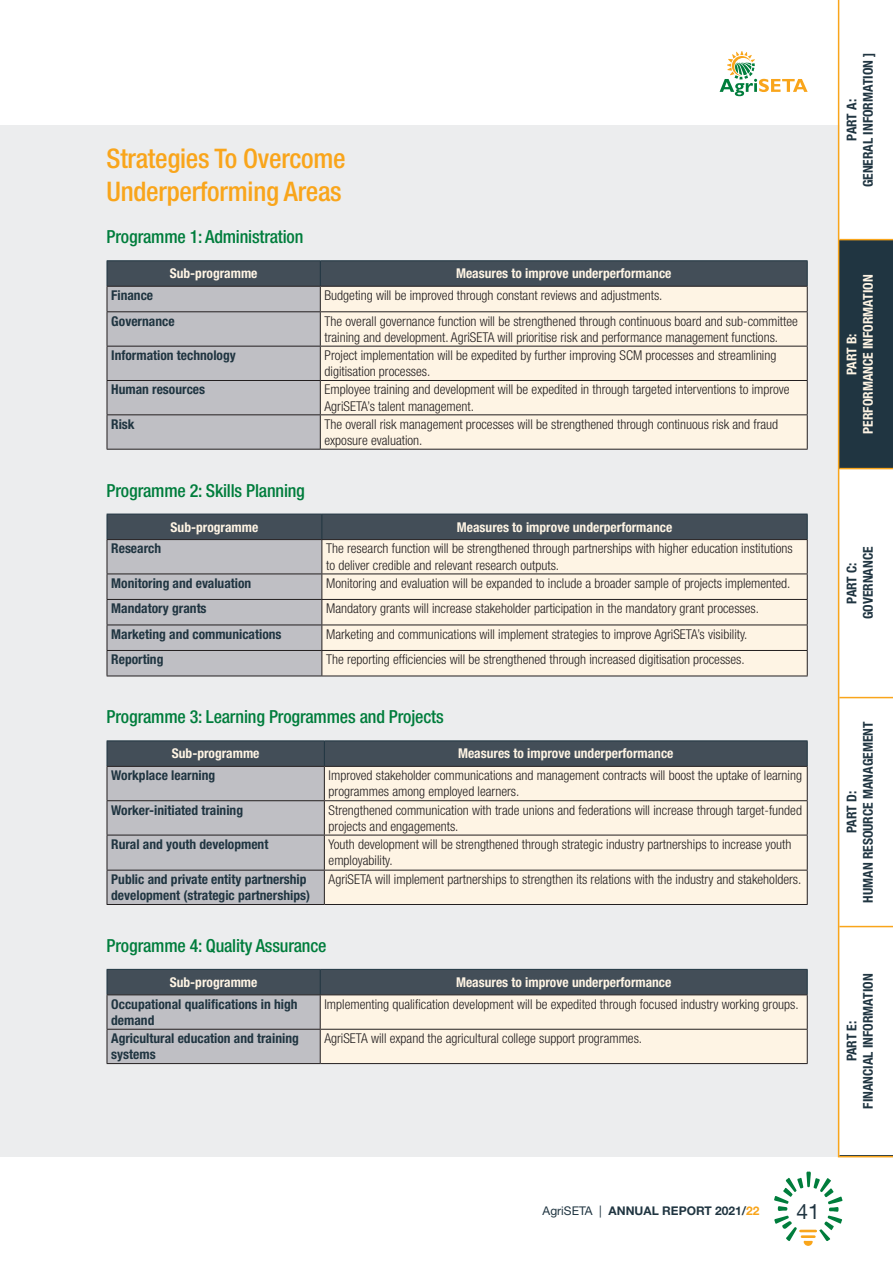
<style>
.page{position:relative;width:893px;height:1263px;background:#fff}
.page>*{position:absolute;margin:0;border:0;box-sizing:border-box;transform-origin:0 0}
.t1{font:500 condensed 27px/32.4px "Helvetica Neue LT Std";letter-spacing:-.01em;color:#f9a51b}
.t2{font:21px "Helvetica Neue LT Std";color:#203541}
.t3{font:500 condensed 18px "Helvetica Neue LT Std";letter-spacing:-.01em;color:#007d3c}
.t4{font:300 condensed 13.5px/16.2px "Helvetica Neue LT Std";color:#231f20}
.t5{font:700 condensed 13.5px/16.2px "Helvetica Neue LT Std";color:#203541;text-align:center}
.t6{font:700 condensed 13.5px/16.2px "Helvetica Neue LT Std";color:#fef4e4;text-align:center}
.t7{font:700 12px "Helvetica Neue LT Std";color:#203541}
.s1{font-weight:400}
.s2{color:#f9a51b}
</style>
<div class="page">
<div style="left:0;top:125px;width:893px;height:1032px;background:#ecedee"></div>
<hr style="left:320px;top:260px;width:488px;height:1px;background:#203541">
<hr style="left:107px;top:260px;width:213px;height:1px;background:#203541">
<svg style="left:107px;top:261px;width:701px;height:188px;background:#cecac3"></svg>
<hr style="left:107px;top:312px;width:1px;height:34px;background:#231f20">
<hr style="left:320px;top:312px;width:1px;height:34px;background:#231f20">
<hr style="left:807px;top:312px;width:1px;height:34px;background:#231f20">
<hr style="left:107px;top:346px;width:1px;height:34px;background:#231f20">
<hr style="left:320px;top:346px;width:1px;height:34px;background:#231f20">
<hr style="left:807px;top:346px;width:1px;height:34px;background:#231f20">
<hr style="left:107px;top:381px;width:1px;height:33px;background:#231f20">
<hr style="left:320px;top:381px;width:1px;height:33px;background:#231f20">
<hr style="left:807px;top:381px;width:1px;height:33px;background:#231f20">
<hr style="left:107px;top:415px;width:1px;height:34px;background:#231f20">
<hr style="left:320px;top:415px;width:1px;height:34px;background:#231f20">
<hr style="left:807px;top:415px;width:1px;height:34px;background:#231f20">
<hr style="left:107px;top:449px;width:213px;height:1px;background:#231f20">
<hr style="left:320px;top:449px;width:488px;height:1px;background:#231f20">
<svg style="left:107px;top:514px;width:701px;height:162px;background:#c9c5bf"></svg>
<hr style="left:107px;top:676px;width:215px;height:1px;background:#231f20">
<hr style="left:322px;top:676px;width:486px;height:1px;background:#231f20">
<hr style="left:324px;top:740px;width:484px;height:1px;background:#203541">
<hr style="left:107px;top:740px;width:217px;height:1px;background:#203541">
<svg style="left:107px;top:741px;width:701px;height:163px;background:#ccc8c2"></svg>
<hr style="left:107px;top:766px;width:217px;height:1px;background:#231f20">
<hr style="left:107px;top:767px;width:1px;height:33px;background:#231f20">
<hr style="left:324px;top:766px;width:484px;height:1px;background:#231f20">
<hr style="left:324px;top:767px;width:1px;height:33px;background:#231f20">
<hr style="left:807px;top:767px;width:1px;height:33px;background:#231f20">
<hr style="left:107px;top:801px;width:1px;height:34px;background:#231f20">
<hr style="left:324px;top:801px;width:1px;height:34px;background:#231f20">
<hr style="left:807px;top:801px;width:1px;height:34px;background:#231f20">
<hr style="left:107px;top:835px;width:1px;height:35px;background:#231f20">
<hr style="left:324px;top:835px;width:1px;height:35px;background:#231f20">
<hr style="left:807px;top:835px;width:1px;height:35px;background:#231f20">
<hr style="left:107px;top:870px;width:1px;height:34px;background:#231f20">
<hr style="left:324px;top:870px;width:1px;height:34px;background:#231f20">
<hr style="left:807px;top:870px;width:1px;height:34px;background:#231f20">
<hr style="left:107px;top:904px;width:217px;height:1px;background:#231f20">
<hr style="left:324px;top:904px;width:484px;height:1px;background:#231f20">
<svg style="left:107px;top:969px;width:701px;height:94px;background:#bab8b3"></svg>
<hr style="left:107px;top:994px;width:213px;height:1px;background:#231f20">
<hr style="left:107px;top:995px;width:1px;height:34px;background:#231f20">
<hr style="left:320px;top:994px;width:488px;height:1px;background:#231f20">
<hr style="left:320px;top:995px;width:1px;height:34px;background:#231f20">
<hr style="left:807px;top:995px;width:1px;height:34px;background:#231f20">
<hr style="left:107px;top:1029px;width:1px;height:34px;background:#231f20">
<hr style="left:320px;top:1029px;width:1px;height:34px;background:#231f20">
<hr style="left:807px;top:1029px;width:1px;height:34px;background:#231f20">
<hr style="left:107px;top:1063px;width:213px;height:1px;background:#231f20">
<hr style="left:320px;top:1063px;width:488px;height:1px;background:#231f20">
<svg style="left:774px;top:1171px;width:69px;height:75px"></svg>
<svg style="left:838px;top:0;width:55px;height:1157px;background:#d6d2c6"></svg>
<svg style="left:720px;top:51px;width:88px;height:45px"></svg>
<h1 class="t1" style="left:107px;top:142px;width:240px">Strategies To Overcome<br>Underperforming Areas</h1>
<h3 class="t3" style="left:107px;top:226px;width:198px">Programme 1: Administration</h3>
<p class="t6" style="left:170px;top:265px;width:89px">Sub-programme</p>
<p class="t6" style="left:456px;top:265px;width:217px">Measures to improve underperformance</p>
<p class="t5" style="left:111px;top:287px;width:43px">Finance</p>
<p class="t4" style="left:325px;top:287px;width:339px">Budgeting will be improved through constant reviews and adjustments.</p>
<p class="t5" style="left:111px;top:313px;width:65px">Governance</p>
<p class="t4" style="left:325px;top:313px;width:475px">The overall governance function will be strengthened through continuous board and sub-committee training and development. AgriSETA will prioritise risk and performance management functions.</p>
<p class="t5" style="left:111px;top:347px;width:126px">Information technology</p>
<p class="t4" style="left:325px;top:347px;width:453px">Project implementation will be expedited by further improving SCM processes and streamlining digitisation processes.</p>
<p class="t5" style="left:111px;top:381px;width:95px">Human resources</p>
<p class="t4" style="left:325px;top:381px;width:467px">Employee training and development will be expedited in through targeted interventions to improve<br>AgriSETA’s talent management.</p>
<p class="t5" style="left:111px;top:416px;width:25px">Risk</p>
<p class="t4" style="left:325px;top:416px;width:455px">The overall risk management processes will be strengthened through continuous risk and fraud exposure evaluation.</p>
<h3 class="t3" style="left:107px;top:480px;width:200px">Programme 2: Skills Planning</h3>
<p class="t6" style="left:171px;top:519px;width:89px">Sub-programme</p>
<p class="t6" style="left:457px;top:519px;width:217px">Measures to improve underperformance</p>
<p class="t5" style="left:111px;top:540px;width:51px">Research</p>
<p class="t4" style="left:326px;top:540px;width:468px">The research function will be strengthened through partnerships with higher education institutions to deliver credible and relevant research outputs.</p>
<p class="t5" style="left:111px;top:575px;width:142px">Monitoring and evaluation</p>
<p class="t4" style="left:326px;top:575px;width:466px">Monitoring and evaluation will be expanded to include a broader sample of projects implemented.</p>
<p class="t5" style="left:111px;top:600px;width:97px">Mandatory grants</p>
<p class="t4" style="left:326px;top:600px;width:434px">Mandatory grants will increase stakeholder participation in the mandatory grant processes.</p>
<p class="t5" style="left:111px;top:626px;width:172px">Marketing and communications</p>
<p class="t4" style="left:326px;top:626px;width:423px">Marketing and communications will implement strategies to improve AgriSETA’s visibility.</p>
<p class="t5" style="left:111px;top:651px;width:54px">Reporting</p>
<p class="t4" style="left:326px;top:651px;width:420px">The reporting efficiencies will be strengthened through increased digitisation processes.</p>
<h3 class="t3" style="left:107px;top:706px;width:339px">Programme 3: Learning Programmes and Projects</h3>
<p class="t6" style="left:172px;top:745px;width:89px">Sub-programme</p>
<p class="t6" style="left:458px;top:745px;width:217px">Measures to improve underperformance</p>
<p class="t5" style="left:111px;top:767px;width:105px">Workplace learning</p>
<p class="t4" style="left:329px;top:767px;width:475px">Improved stakeholder communications and management contracts will boost the uptake of learning programmes among employed learners.</p>
<p class="t5" style="left:111px;top:801px;width:133px">Worker-initiated training</p>
<p class="t4" style="left:329px;top:802px;width:475px">Strengthened communication with trade unions and federations will increase through target-funded projects and engagements.</p>
<p class="t5" style="left:111px;top:836px;width:159px">Rural and youth development</p>
<p class="t4" style="left:329px;top:836px;width:464px">Youth development will be strengthened through strategic industry partnerships to increase youth employability.</p>
<p class="t5" style="left:111px;top:871px;width:200px;text-align:left">Public and private entity partnership development (strategic partnerships)</p>
<p class="t4" style="left:329px;top:871px;width:474px">AgriSETA will implement partnerships to strengthen its relations with the industry and stakeholders.</p>
<h3 class="t3" style="left:107px;top:935px;width:221px">Programme 4: Quality Assurance</h3>
<p class="t6" style="left:170px;top:974px;width:89px">Sub-programme</p>
<p class="t6" style="left:456px;top:974px;width:217px">Measures to improve underperformance</p>
<p class="t5" style="left:111px;top:996px;width:188px;text-align:left">Occupational qualifications in high demand</p>
<p class="t4" style="left:324px;top:996px;width:476px">Implementing qualification development will be expedited through focused industry working groups.</p>
<p class="t5" style="left:111px;top:1030px;width:189px;text-align:left">Agricultural education and training systems</p>
<p class="t4" style="left:324px;top:1030px;width:319px">AgriSETA will expand the agricultural college support programmes.</p>
<p class="t5" style="left:843px;top:187px;width:136px;rotate:-90deg">PART A:<br>GENERAL INFORMATION ]</p>
<p class="t6" style="left:843px;top:434px;width:160px;rotate:-90deg">PART B:<br>PERFORMANCE INFORMATION</p>
<p class="t5" style="left:843px;top:619px;width:74px;rotate:-90deg">PART C:<br>GOVERNANCE</p>
<p class="t5" style="left:843px;top:902px;width:182px;rotate:-90deg">PART D:<br>HUMAN RESOURCE MANAGEMENT</p>
<p class="t5" style="left:843px;top:1108px;width:136px;rotate:-90deg">PART E:<br>FINANCIAL INFORMATION</p>
<p class="t7" style="left:543px;top:1203px;width:218px"><span class="s1">AgriSETA |</span> ANNUAL REPORT 2021/<span class="s2">22</span></p>
<h2 class="t2" style="left:797px;top:1199px;width:25px">41</h2>
</div>
